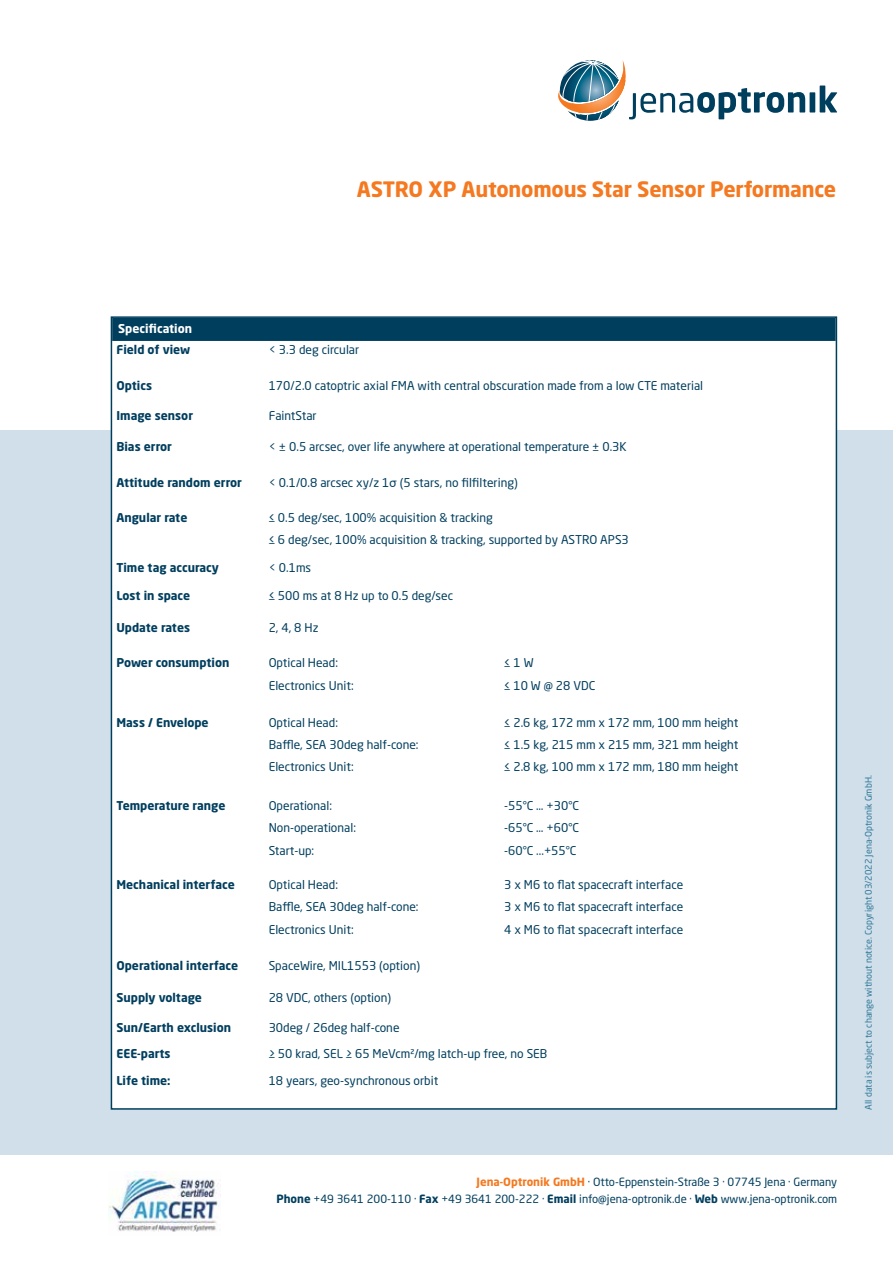
<style>
.page{position:relative;width:893px;height:1263px;background:#fff}
.page>*{position:absolute;margin:0;border:0;box-sizing:border-box;transform-origin:0 0}
.t1{font:700 21px "Neo Sans Std";letter-spacing:-.01em;color:#f47920}
.t2{font:12px/22.5px "Neo Sans Std";color:#003e5e}
.t3{font:700 12px "Neo Sans Std";color:#003e5e}
.t4{font:700 12px "Neo Sans Std";color:#fff}
.t5{font:11.25px/16.5px "Neo Sans Std";color:#003e5e;text-align:right}
.t6{font:9px "Neo Sans Std";color:#2f7897}
.s1{font-family:"Arial"}
.s2{font-weight:700;color:#f47920}
.s3{font-weight:700}
</style>
<div class="page">
<div style="left:0;top:430px;width:893px;height:725px;background:#d1dfea"></div>
<div style="left:810px;top:92px;width:5px;height:20px;background:#003e5e"></div>
<svg style="left:820px;top:86px;width:17px;height:26px"></svg>
<svg style="left:558px;top:60px;width:247px;height:61px"></svg>
<div style="left:111px;top:317px;width:725px;height:792px;background:#fff"></div>
<div style="left:114px;top:319px;width:720px;height:22px;background:#003e5e"></div>
<img style="left:109px;top:1171px;width:112px;height:61px">
<h1 class="t1" style="left:357px;top:176px;width:481px">ASTRO XP Autonomous Star Sensor Performance</h1>
<p class="t4" style="left:118px;top:321px;width:75px">Specification</p>
<p class="t3" style="left:116px;top:342px;width:75px">Field of view</p>
<p class="t2" style="left:269px;top:339px;width:92px">&lt; 3.3 deg circular</p>
<p class="t3" style="left:116px;top:378px;width:37px">Optics</p>
<p class="t2" style="left:269px;top:374px;width:436px">170/2.0 catoptric axial FMA with central obscuration made from a low CTE material</p>
<p class="t3" style="left:116px;top:408px;width:78px">Image sensor</p>
<p class="t2" style="left:269px;top:405px;width:49px">FaintStar</p>
<p class="t3" style="left:116px;top:439px;width:57px">Bias error</p>
<p class="t2" style="left:269px;top:435px;width:360px">&lt; ± 0.5 arcsec, over life anywhere at operational temperature ± 0.3K</p>
<p class="t3" style="left:116px;top:475px;width:127px">Attitude random error</p>
<p class="t2" style="left:269px;top:471px;width:250px">&lt; 0.1/0.8 arcsec xy/z 1<span class="s1">σ</span> (5 stars, no filfiltering)</p>
<p class="t3" style="left:116px;top:509px;width:72px">Angular rate</p>
<p class="t2" style="left:269px;top:506px;width:362px">≤ 0.5 deg/sec, 100% acquisition &amp; tracking<br>≤ 6 deg/sec, 100% acquisition &amp; tracking, supported by ASTRO APS3</p>
<p class="t3" style="left:116px;top:559px;width:104px">Time tag accuracy</p>
<p class="t2" style="left:269px;top:556px;width:44px">&lt; 0.1ms</p>
<p class="t3" style="left:116px;top:587px;width:75px">Lost in space</p>
<p class="t2" style="left:269px;top:584px;width:186px">≤ 500 ms at 8 Hz up to 0.5 deg/sec</p>
<p class="t3" style="left:116px;top:620px;width:75px">Update rates</p>
<p class="t2" style="left:269px;top:616px;width:51px">2, 4, 8 Hz</p>
<p class="t3" style="left:116px;top:655px;width:115px">Power consumption</p>
<p class="t2" style="left:269px;top:651px;width:86px">Optical Head:<br>Electronics Unit:</p>
<p class="t2" style="left:504px;top:651px;width:93px">≤ 1 W<br>≤ 10 W @ 28 VDC</p>
<p class="t3" style="left:116px;top:715px;width:94px">Mass / Envelope</p>
<p class="t2" style="left:269px;top:712px;width:71px">Optical Head:</p>
<p class="t2" style="left:504px;top:712px;width:236px">≤ 2.6 kg, 172 mm x 172 mm, 100 mm height</p>
<p class="t2" style="left:269px;top:733px;width:151px">Baffle, SEA 30deg half-cone:<br>Electronics Unit:</p>
<p class="t2" style="left:504px;top:733px;width:236px">≤ 1.5 kg, 215 mm x 215 mm, 321 mm height ≤ 2.8 kg, 100 mm x 172 mm, 180 mm height</p>
<p class="t3" style="left:116px;top:797px;width:111px">Temperature range</p>
<p class="t2" style="left:269px;top:794px;width:89px">Operational:<br>Non-operational:<br>Start-up:</p>
<p class="t2" style="left:504px;top:794px;width:76px;text-align:justify">-55°C … +30°C -65°C … +60°C -60°C ...+55°C</p>
<p class="t3" style="left:116px;top:876px;width:120px">Mechanical interface</p>
<p class="t2" style="left:269px;top:873px;width:151px">Optical Head:<br>Baffle, SEA 30deg half-cone:<br>Electronics Unit:</p>
<p class="t2" style="left:504px;top:873px;width:181px;text-align:justify">3 x M6 to flat spacecraft interface 3 x M6 to flat spacecraft interface 4 x M6 to flat spacecraft interface</p>
<p class="t3" style="left:116px;top:958px;width:123px">Operational interface</p>
<p class="t2" style="left:269px;top:954px;width:153px">SpaceWire, MIL1553 (option)</p>
<p class="t3" style="left:116px;top:990px;width:87px">Supply voltage</p>
<p class="t2" style="left:269px;top:986px;width:124px">28 VDC, others (option)</p>
<p class="t3" style="left:116px;top:1020px;width:116px">Sun/Earth exclusion</p>
<p class="t2" style="left:269px;top:1016px;width:132px">30deg / 26deg half-cone</p>
<p class="t3" style="left:116px;top:1046px;width:56px">EEE-parts</p>
<p class="t2" style="left:269px;top:1042px;width:280px">≥ 50 krad, SEL ≥ 65 MeVcm²/mg latch-up free, no SEB</p>
<p class="t3" style="left:116px;top:1073px;width:56px">Life time:</p>
<p class="t2" style="left:269px;top:1069px;width:171px">18 years, geo-synchronous orbit</p>
<p class="t5" style="left:276px;top:1173px;width:562px"><span class="s2">Jena-Optronik GmbH</span> · Otto-Eppenstein-Straße 3 · 07745 Jena · Germany<br><span class="s3">Phone</span> +49 3641 200-110 · <span class="s3">Fax</span> +49 3641 200-222 · <span class="s3">Email</span> info@jena-optronik.de · <span class="s3">Web</span> www.jena-optronik.com</p>
<p class="t6" style="left:863px;top:1109px;width:336px;rotate:-90deg">All data is subject to change without notice. Copyright 03/2022 Jena-Optronik GmbH.</p>
</div>
